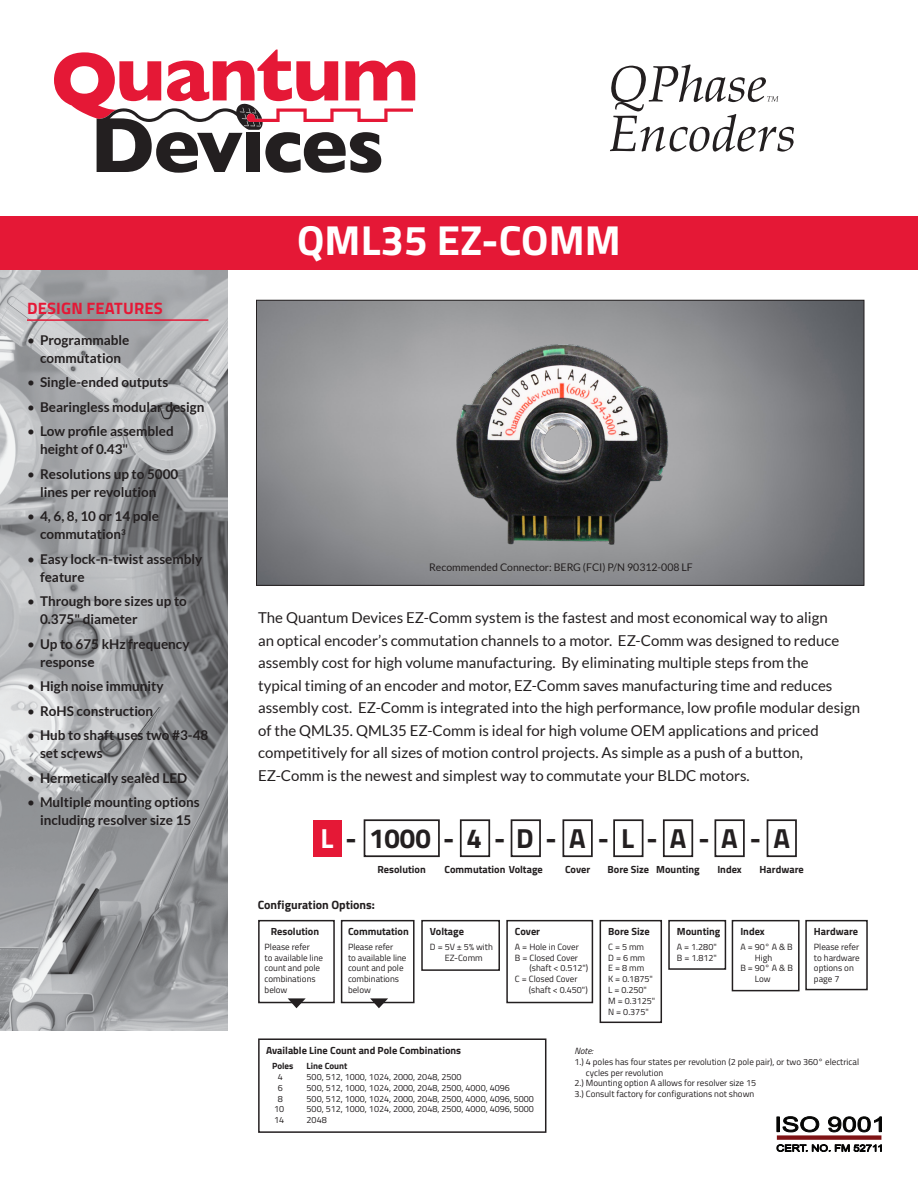
<style>
.page{position:relative;width:918px;height:1188px;background:#fff}
.page>*{position:absolute;margin:0;border:0;box-sizing:border-box;transform-origin:0 0}
.t1{font:700 42px "Titillium Web";color:#fff}
.t2{font:700 27.6px "Titillium Web";color:#231f20}
.t3{font:700 16.5px "Titillium Web";letter-spacing:.01em;color:#e51836}
.t4{font:15px/22.5px "Lato";color:#231f20}
.t5{font:700 13.5px/18px "Lato";color:#231f20}
.t6{font:700 12px "Titillium Web";color:#231f20}
.t7{font:10.5px "Lato";color:#231f20}
.t8{font:700 10.35px "Titillium Web";color:#231f20}
.t9{font:9px/10.8px "Titillium Web";color:#231f20}
.t10{font:700 9px "Titillium Web";color:#231f20}
.t11{font:italic 9px "Titillium Web";color:#231f20}
.s1{font-weight:400}
.s2{color:#fff}
</style>
<div class="page">
<img style="left:0;top:270px;width:228px;height:760px">
<div style="left:0;top:216px;width:918px;height:54px;background:#e51836"></div>
<svg style="left:54px;top:50px;width:361px;height:123px"></svg>
<svg style="left:610px;top:64px;width:184px;height:88px"></svg>
<hr style="left:27px;top:319px;width:181px;height:2px;background:#e51836">
<svg style="left:777px;top:1116px;width:43px;height:17px"></svg>
<svg style="left:828px;top:1116px;width:54px;height:17px"></svg>
<div style="left:777px;top:1135px;width:104px;height:5px;background:#7f1315"></div>
<svg style="left:777px;top:1144px;width:105px;height:8px"></svg>
<img style="left:258px;top:302px;width:604px;height:282px">
<div style="left:256px;top:300px;width:608px;height:286px;border:1px solid #231f20"></div>
<img style="left:411px;top:319px;width:296px;height:249px">
<div style="left:600px;top:920px;width:62px;height:103px;border:2px solid #231f20"></div>
<div style="left:506px;top:920px;width:87px;height:83px;border:2px solid #231f20"></div>
<div style="left:421px;top:920px;width:79px;height:51px;border:2px solid #231f20"></div>
<div style="left:668px;top:920px;width:58px;height:50px;border:2px solid #231f20"></div>
<div style="left:732px;top:920px;width:68px;height:71px;border:2px solid #231f20"></div>
<div style="left:805px;top:920px;width:63px;height:70px;border:2px solid #231f20"></div>
<div style="left:313px;top:820px;width:29px;height:36px;background:#e51836"></div>
<div style="left:364px;top:819px;width:76px;height:38px;border:2px solid #231f20"></div>
<div style="left:460px;top:819px;width:30px;height:38px;border:2px solid #231f20"></div>
<div style="left:511px;top:819px;width:30px;height:38px;border:2px solid #231f20"></div>
<div style="left:563px;top:819px;width:30px;height:38px;border:2px solid #231f20"></div>
<div style="left:613px;top:819px;width:31px;height:38px;border:2px solid #231f20"></div>
<div style="left:663px;top:819px;width:30px;height:38px;border:2px solid #231f20"></div>
<div style="left:715px;top:819px;width:30px;height:38px;border:2px solid #231f20"></div>
<div style="left:767px;top:819px;width:30px;height:38px;border:2px solid #231f20"></div>
<div style="left:341px;top:920px;width:74px;height:83px;border:2px solid #231f20"></div>
<div style="left:258px;top:920px;width:77px;height:83px;border:2px solid #231f20"></div>
<div style="left:258px;top:1038px;width:288px;height:95px;border:2px solid #231f20"></div>
<svg style="left:288px;top:998px;width:18px;height:10px"></svg>
<svg style="left:370px;top:998px;width:18px;height:10px"></svg>
<p class="t3" style="left:27px;top:296px;width:137px">DESIGN FEATURES</p>
<p class="t5" style="left:27px;top:331px;width:104px;text-align:center"><span class="s1">•</span> Programmable commutation</p>
<p class="t5" style="left:27px;top:373px;width:143px"><span class="s1">•</span> Single-ended outputs</p>
<p class="t5" style="left:27px;top:398px;width:179px"><span class="s1">•</span> Bearingless modular design</p>
<p class="t5" style="left:40px;top:422px;width:135px;text-indent:-13px"><span class="s1">•</span> Low profile assembled height of 0.43"</p>
<p class="t5" style="left:40px;top:465px;width:140px;text-indent:-13px"><span class="s1">•</span> Resolutions up to 5000 lines per revolution</p>
<p class="t5" style="left:40px;top:507px;width:120px;text-indent:-13px"><span class="s1">•</span> 4, 6, 8, 10 or 14 pole commutation<sup>3</sup></p>
<p class="t5" style="left:40px;top:550px;width:164px;text-indent:-13px"><span class="s1">•</span> Easy lock-n-twist assembly feature</p>
<p class="t5" style="left:40px;top:592px;width:148px;text-indent:-13px"><span class="s1">•</span> Through bore sizes up to<br>0.375" diameter</p>
<p class="t5" style="left:40px;top:635px;width:151px;text-indent:-13px"><span class="s1">•</span> Up to 675 kHz frequency response</p>
<p class="t5" style="left:27px;top:677px;width:138px"><span class="s1">•</span> High noise immunity</p>
<p class="t5" style="left:27px;top:702px;width:128px"><span class="s1">•</span> RoHS construction</p>
<p class="t5" style="left:40px;top:726px;width:170px;text-indent:-13px"><span class="s1">•</span> Hub to shaft uses two #3-48 set screws</p>
<p class="t5" style="left:27px;top:769px;width:162px"><span class="s1">•</span> Hermetically sealed LED</p>
<p class="t5" style="left:27px;top:793px;width:174px;text-align:center"><span class="s1">•</span> Multiple mounting options including resolver size 15</p>
<p class="t1" style="left:297px;top:209px;width:325px">QML35 EZ-COMM</p>
<p class="t7" style="left:429px;top:561px;width:265px">Recommended Connector: BERG (FCI) P/N 90312-008 LF</p>
<p class="t4" style="left:258px;top:607px;width:603px">The Quantum Devices EZ-Comm system is the fastest and most economical way to align<br>an optical encoder’s commutation channels to a motor. EZ-Comm was designed to reduce assembly cost for high volume manufacturing. By eliminating multiple steps from the<br>typical timing of an encoder and motor, EZ-Comm saves manufacturing time and reduces assembly cost. EZ-Comm is integrated into the high performance, low profile modular design of the QML35. QML35 EZ-Comm is ideal for high volume OEM applications and priced competitively for all sizes of motion control projects. As simple as a push of a button, EZ-Comm is the newest and simplest way to commutate your BLDC motors.</p>
<p class="t2" style="left:320px;top:817px;width:471px"><span class="s2">L</span> - 1000 - 4 - D - A - L - A - A - A</p>
<p class="t8" style="left:378px;top:862px;width:50px">Resolution</p>
<p class="t8" style="left:445px;top:862px;width:100px">Commutation Voltage</p>
<p class="t8" style="left:565px;top:862px;width:27px">Cover</p>
<p class="t8" style="left:608px;top:862px;width:43px">Bore Size</p>
<p class="t8" style="left:656px;top:862px;width:45px">Mounting</p>
<p class="t8" style="left:717px;top:862px;width:26px">Index</p>
<p class="t8" style="left:760px;top:862px;width:46px">Hardware</p>
<p class="t6" style="left:258px;top:895px;width:119px">Configuration Options:</p>
<p class="t8" style="left:271px;top:923px;width:50px">Resolution</p>
<p class="t9" style="left:265px;top:941px;width:60px">Please refer<br>to available line count and pole combinations below</p>
<p class="t8" style="left:348px;top:923px;width:62px">Commutation</p>
<p class="t9" style="left:348px;top:941px;width:60px">Please refer<br>to available line count and pole combinations below</p>
<p class="t8" style="left:430px;top:923px;width:36px">Voltage</p>
<p class="t9" style="left:430px;top:941px;width:64px;text-align:center">D = 5V ± 5% with<br>EZ-Comm</p>
<p class="t8" style="left:515px;top:923px;width:27px">Cover</p>
<p class="t9" style="left:515px;top:941px;width:65px">A = Hole in Cover</p>
<p class="t9" style="left:530px;top:952px;width:60px;text-indent:-15px">B = Closed Cover (shaft &lt; 0.512")</p>
<p class="t9" style="left:529px;top:973px;width:60px;text-indent:-14px">C = Closed Cover (shaft &lt; 0.450")</p>
<p class="t8" style="left:608px;top:923px;width:43px">Bore Size</p>
<p class="t9" style="left:608px;top:941px;width:37px">C = 5 mm</p>
<p class="t9" style="left:608px;top:952px;width:38px">D = 6 mm</p>
<p class="t9" style="left:608px;top:962px;width:38px">E = 8 mm</p>
<p class="t9" style="left:608px;top:973px;width:46px">K = 0.1875"</p>
<p class="t9" style="left:608px;top:984px;width:40px">L = 0.250"</p>
<p class="t9" style="left:608px;top:995px;width:49px">M = 0.3125"</p>
<p class="t9" style="left:608px;top:1006px;width:42px">N = 0.375"</p>
<p class="t8" style="left:677px;top:923px;width:45px">Mounting</p>
<p class="t9" style="left:677px;top:941px;width:41px">A = 1.280"</p>
<p class="t9" style="left:677px;top:952px;width:42px">B = 1.812"</p>
<p class="t8" style="left:740px;top:923px;width:26px">Index</p>
<p class="t9" style="left:755px;top:941px;width:40px;text-indent:-14px">A = 90° A &amp; B<br>High</p>
<p class="t9" style="left:755px;top:962px;width:40px;text-indent:-15px">B = 90° A &amp; B<br>Low</p>
<p class="t8" style="left:814px;top:923px;width:46px">Hardware</p>
<p class="t9" style="left:814px;top:941px;width:47px">Please refer to hardware options on page 7</p>
<p class="t8" style="left:266px;top:1043px;width:197px">Available Line Count and Pole Combinations</p>
<p class="t10" style="left:272px;top:1059px;width:23px">Poles</p>
<p class="t10" style="left:307px;top:1059px;width:42px">Line Count</p>
<p class="t9" style="left:278px;top:1071px;width:7px">4</p>
<p class="t9" style="left:307px;top:1071px;width:156px">500, 512, 1000, 1024, 2000, 2048, 2500</p>
<p class="t9" style="left:278px;top:1082px;width:7px">6</p>
<p class="t9" style="left:307px;top:1082px;width:205px">500, 512, 1000, 1024, 2000, 2048, 2500, 4000, 4096</p>
<p class="t9" style="left:278px;top:1093px;width:7px">8</p>
<p class="t9" style="left:307px;top:1093px;width:229px">500, 512, 1000, 1024, 2000, 2048, 2500, 4000, 4096, 5000</p>
<p class="t9" style="left:274px;top:1103px;width:12px">10</p>
<p class="t9" style="left:307px;top:1103px;width:229px">500, 512, 1000, 1024, 2000, 2048, 2500, 4000, 4096, 5000</p>
<p class="t9" style="left:274px;top:1114px;width:12px">14</p>
<p class="t9" style="left:307px;top:1114px;width:22px">2048</p>
<p class="t11" style="left:575px;top:1044px;width:20px">Note:</p>
<p class="t9" style="left:586px;top:1056px;width:275px;text-indent:-11px">1.) 4 poles has four states per revolution (2 pole pair), or two 360° electrical cycles per revolution</p>
<p class="t9" style="left:575px;top:1077px;width:183px">2.) Mounting option A allows for resolver size 15</p>
<p class="t9" style="left:575px;top:1088px;width:181px">3.) Consult factory for configurations not shown</p>
</div>
